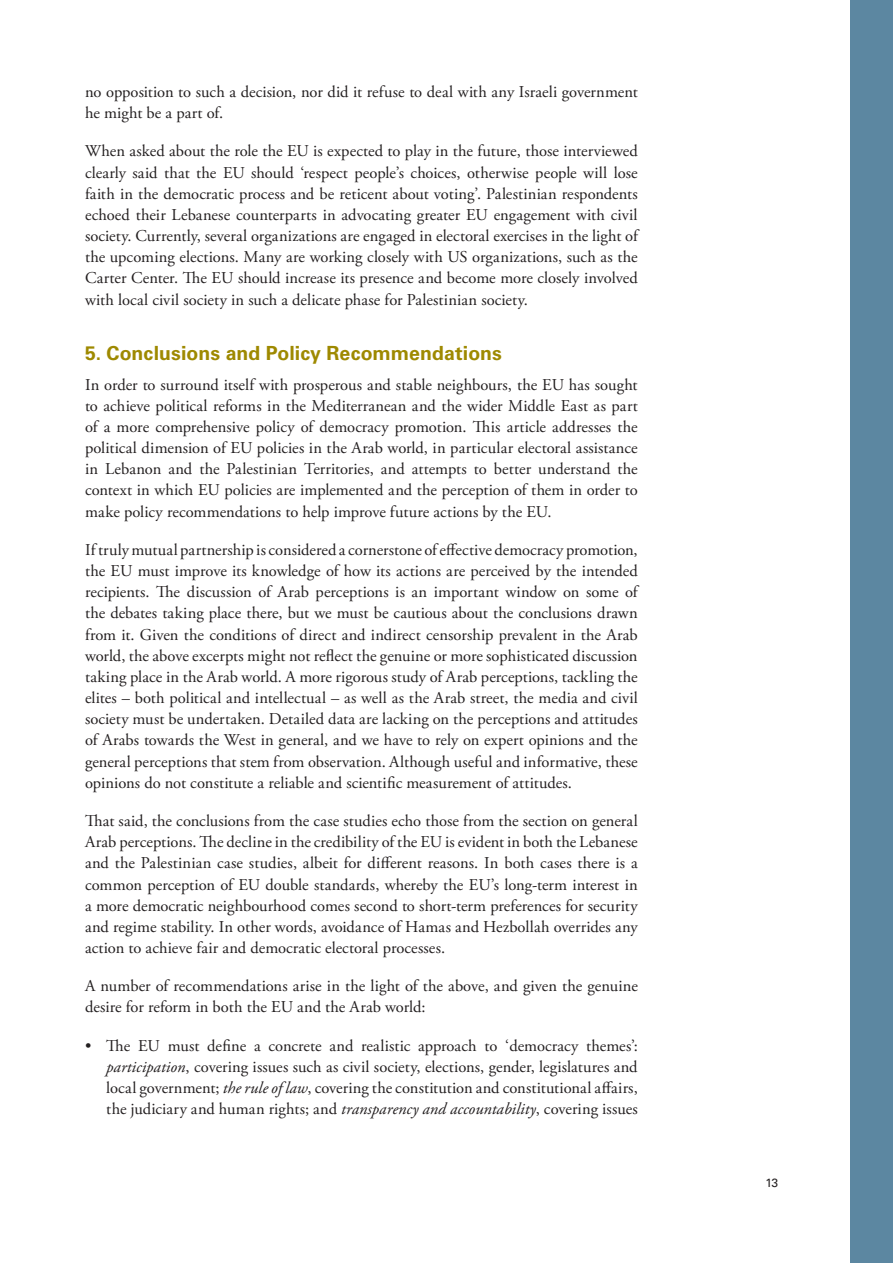
<style>
.page{position:relative;width:893px;height:1263px;background:#fff}
.page>*{position:absolute;margin:0;border:0;box-sizing:border-box;transform-origin:0 0}
.Underrubrik{font:700 19.5px "Univers LT Std";letter-spacing:.005em;color:#9e8900}
.Brödtext{font:16.5px/21.1px "Adobe Garamond Pro";letter-spacing:.005em;color:#231f20;text-align:justify}
.t1{font:12px "Univers LT Std";color:#231f20}
.s1{font-style:italic}
</style>
<div class="page">
<div style="left:850px;top:0;width:43px;height:1263px;background:#5c87a1"></div>
<p class="Brödtext" style="left:85px;top:82px;width:554px">no opposition to such a decision, nor did it refuse to deal with any Israeli government he might be a part of.</p>
<p class="Brödtext" style="left:85px;top:141px;width:554px">When asked about the role the EU is expected to play in the future, those interviewed clearly said that the EU should ‘respect people’s choices, otherwise people will lose faith in the democratic process and be reticent about voting’. Palestinian respondents echoed their Lebanese counterparts in advocating greater EU engagement with civil society. Currently, several organizations are engaged in electoral exercises in the light of the upcoming elections. Many are working closely with US organizations, such as the Carter Center. The EU should increase its presence and become more closely involved with local civil society in such a delicate phase for Palestinian society.</p>
<p class="Underrubrik" style="left:85px;top:342px;width:418px">5. Conclusions and Policy Recommendations</p>
<p class="Brödtext" style="left:85px;top:374px;width:554px">In order to surround itself with prosperous and stable neighbours, the EU has sought to achieve political reforms in the Mediterranean and the wider Middle East as part of a more comprehensive policy of democracy promotion. This article addresses the political dimension of EU policies in the Arab world, in particular electoral assistance in Lebanon and the Palestinian Territories, and attempts to better understand the context in which EU policies are implemented and the perception of them in order to make policy recommendations to help improve future actions by the EU.</p>
<p class="Brödtext" style="left:85px;top:540px;width:554px">If truly mutual partnership is considered a cornerstone of effective democracy promotion, the EU must improve its knowledge of how its actions are perceived by the intended recipients. The discussion of Arab perceptions is an important window on some of the debates taking place there, but we must be cautious about the conclusions drawn from it. Given the conditions of direct and indirect censorship prevalent in the Arab world, the above excerpts might not reflect the genuine or more sophisticated discussion taking place in the Arab world. A more rigorous study of Arab perceptions, tackling the elites – both political and intellectual – as well as the Arab street, the media and civil society must be undertaken. Detailed data are lacking on the perceptions and attitudes of Arabs towards the West in general, and we have to rely on expert opinions and the general perceptions that stem from observation. Although useful and informative, these opinions do not constitute a reliable and scientific measurement of attitudes.</p>
<p class="Brödtext" style="left:85px;top:811px;width:554px">That said, the conclusions from the case studies echo those from the section on general Arab perceptions. The decline in the credibility of the EU is evident in both the Lebanese and the Palestinian case studies, albeit for different reasons. In both cases there is a common perception of EU double standards, whereby the EU’s long-term interest in a more democratic neighbourhood comes second to short-term preferences for security and regime stability. In other words, avoidance of Hamas and Hezbollah overrides any action to achieve fair and democratic electoral processes.</p>
<p class="Brödtext" style="left:85px;top:976px;width:554px">A number of recommendations arise in the light of the above, and given the genuine desire for reform in both the EU and the Arab world:</p>
<p class="Brödtext" style="left:106px;top:1035px;width:533px;text-indent:-21px">• The EU must define a concrete and realistic approach to ‘democracy themes’: <span class="s1">participation</span>, covering issues such as civil society, elections, gender, legislatures and local government; <span class="s1">the rule of law</span>, covering the constitution and constitutional affairs, the judiciary and human rights; and <span class="s1">transparency and accountability</span>, covering issues</p>
<p class="t1" style="left:765px;top:1175px;width:14px">13</p>
</div>
